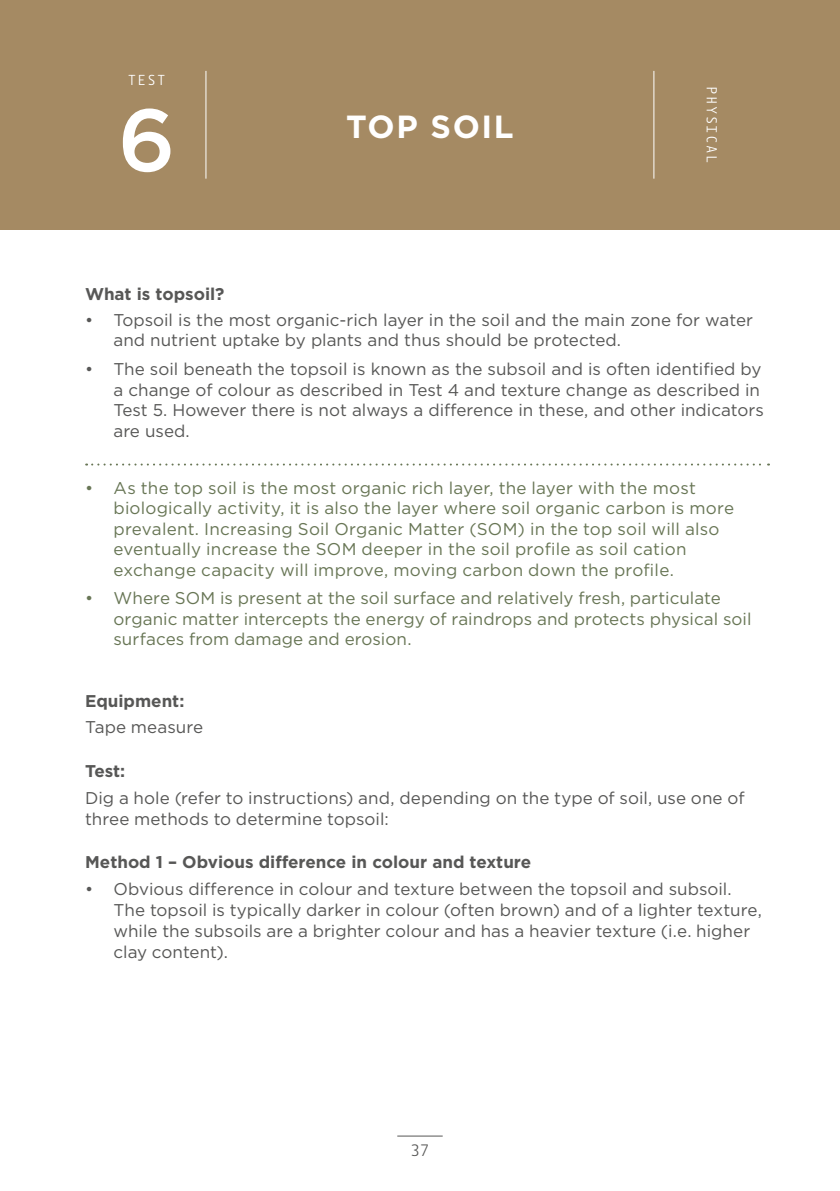
<style>
.page{position:relative;width:840px;height:1191px;background:#fff}
.page>*{position:absolute;margin:0;border:0;box-sizing:border-box;transform-origin:0 0}
.Test_numeral{font:500 88px "Gotham";color:#fff}
.t1{font:700 32px "Gotham";letter-spacing:.05em;color:#fff}
.Body_copy{font:17px/20.4px "Gotham";color:#575756}
.SOM_Dot_points_2nd{font:17px/20.4px "Gotham";letter-spacing:.01em;color:#687655}
.Body_copy_sub_headin{font:700 17px "Gotham";color:#575756}
.t2{font:16px "Botanika Mono";color:#575756}
.Classification{font:14px "Botanika Mono";letter-spacing:.1em;color:#fff}
</style>
<div class="page">
<hr style="left:397px;top:1135px;width:45px;height:1px;background:#575756">
<svg style="left:86px;top:463px;width:682px;height:2px"></svg>
<div style="left:0;top:0;width:839px;height:230px;background:#a58a63"></div>
<hr style="left:205px;top:71px;width:1px;height:108px;background:#fff">
<hr style="left:653px;top:71px;width:1px;height:108px;background:#fff">
<p class="Classification" style="left:128px;top:72px;width:39px">TEST</p>
<p class="Test_numeral" style="left:118px;top:82px;width:59px">6</p>
<p class="Test_numeral" style="left:405px;top:86px;width:59px">6</p>
<p class="t1" style="left:346px;top:105px;width:169px">TOP SOIL</p>
<p class="Classification" style="left:719px;top:86px;width:78px;rotate:90deg">PHYSICAL</p>
<p class="Body_copy_sub_headin" style="left:85px;top:283px;width:141px">What is topsoil?</p>
<p class="Body_copy" style="left:113px;top:309px;width:640px;text-indent:-28px">• Topsoil is the most organic-rich layer in the soil and the main zone for water and nutrient uptake by plants and thus should be protected.</p>
<p class="Body_copy" style="left:113px;top:359px;width:651px;text-indent:-28px">• The soil beneath the topsoil is known as the subsoil and is often identified by a change of colour as described in Test 4 and texture change as described in Test 5. However there is not always a difference in these, and other indicators are used.</p>
<p class="SOM_Dot_points_2nd" style="left:113px;top:477px;width:621px;text-indent:-28px">• As the top soil is the most organic rich layer, the layer with the most biologically activity, it is also the layer where soil organic carbon is more prevalent. Increasing Soil Organic Matter (SOM) in the top soil will also eventually increase the SOM deeper in the soil profile as soil cation exchange capacity will improve, moving carbon down the profile.</p>
<h1 class="SOM_Dot_points_2nd" style="left:113px;top:588px;width:639px;text-indent:-28px">• Where SOM is present at the soil surface and relatively fresh, particulate organic matter intercepts the energy of raindrops and protects physical soil surfaces from damage and erosion.</h1>
<p class="Body_copy_sub_headin" style="left:85px;top:689px;width:101px">Equipment:</p>
<p class="Body_copy" style="left:85px;top:716px;width:119px">Tape measure</p>
<p class="Body_copy_sub_headin" style="left:85px;top:759px;width:42px">Test:</p>
<p class="Body_copy" style="left:85px;top:786px;width:660px;line-height:21px">Dig a hole (refer to instructions) and, depending on the type of soil, use one of three methods to determine topsoil:</p>
<p class="Body_copy_sub_headin" style="left:85px;top:851px;width:447px">Method 1 – Obvious difference in colour and texture</p>
<p class="Body_copy" style="left:113px;top:878px;width:649px;line-height:21px;text-indent:-28px">• Obvious difference in colour and texture between the topsoil and subsoil.<br>The topsoil is typically darker in colour (often brown) and of a lighter texture, while the subsoils are a brighter colour and has a heavier texture (i.e. higher clay content).</p>
<p class="t2" style="left:410px;top:1141px;width:21px">37</p>
</div>
